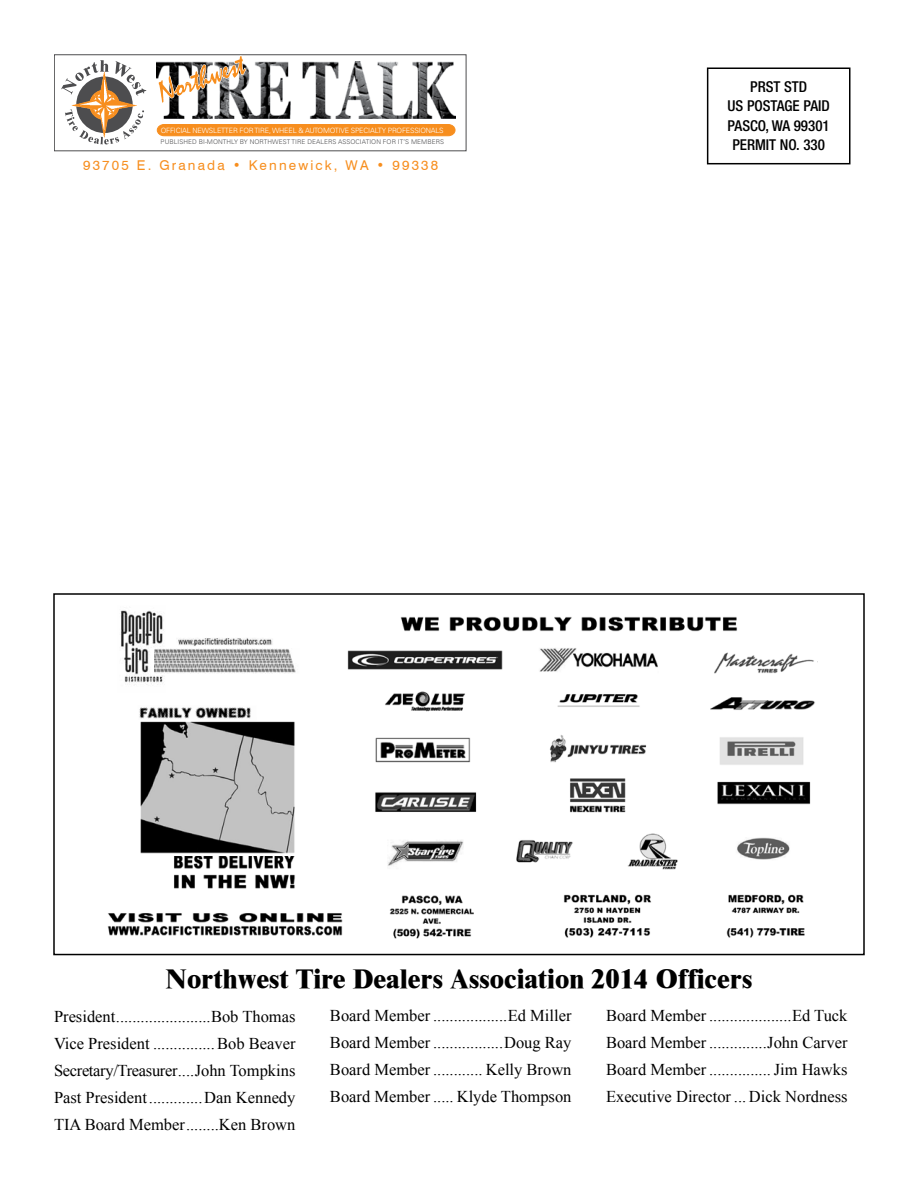
<style>
.page{position:relative;width:918px;height:1188px;background:#fff}
.page>*{position:absolute;margin:0;border:0;box-sizing:border-box;transform-origin:0 0}
.t1{font:800 27px "Times New Roman";color:#000}
.t2{font:16.5px/27px "Times New Roman";color:#000;text-align:justify}
.t3{font:500 condensed 15px/19.5px "Helvetica Neue";color:#000;text-align:center}
.t4{font:13.5px "Swiss 721 BT";letter-spacing:.16em;color:#f78e1e}
.t5{font:300 13.5px "Univers";letter-spacing:.15em;color:#f78e1e}
.t6{font:300 7.2px "Univers";letter-spacing:-.025em;color:#fff}
.t7{font:300 6.45px "Univers";letter-spacing:.01em;color:#4d4d4f}
</style>
<div class="page">
<img style="left:157px;top:62px;width:299px;height:57px">
<div style="left:54px;top:54px;width:412px;height:97px;border:1px solid #4d4d4f"></div>
<svg style="left:157px;top:124px;width:299px;height:13px;background:#f7962e"></svg>
<svg style="left:158px;top:55px;width:88px;height:49px"></svg>
<svg style="left:61px;top:60px;width:85px;height:84px"></svg>
<div style="left:707px;top:68px;width:143px;height:96px;border:2px solid #000"></div>
<img style="left:726px;top:894px;width:79px;height:44px">
<img style="left:174px;top:856px;width:121px;height:33px">
<img style="left:140px;top:721px;width:155px;height:133px">
<img style="left:737px;top:837px;width:53px;height:23px">
<img style="left:627px;top:833px;width:51px;height:37px">
<img style="left:516px;top:840px;width:57px;height:23px">
<img style="left:387px;top:840px;width:77px;height:26px">
<img style="left:717px;top:781px;width:94px;height:24px">
<img style="left:720px;top:737px;width:84px;height:28px">
<img style="left:375px;top:792px;width:102px;height:20px">
<img style="left:570px;top:778px;width:56px;height:35px">
<img style="left:710px;top:697px;width:105px;height:13px">
<img style="left:375px;top:737px;width:96px;height:26px">
<img style="left:550px;top:735px;width:97px;height:28px">
<img style="left:347px;top:650px;width:156px;height:20px">
<img style="left:714px;top:652px;width:104px;height:22px">
<img style="left:385px;top:691px;width:80px;height:21px">
<img style="left:557px;top:694px;width:83px;height:13px">
<img style="left:539px;top:648px;width:119px;height:24px">
<img style="left:400px;top:616px;width:338px;height:16px">
<img style="left:178px;top:638px;width:95px;height:8px">
<img style="left:165px;top:649px;width:131px;height:25px">
<img style="left:120px;top:610px;width:45px;height:75px">
<img style="left:139px;top:707px;width:112px;height:12px">
<img style="left:107px;top:913px;width:236px;height:23px">
<img style="left:389px;top:895px;width:85px;height:44px">
<img style="left:564px;top:894px;width:87px;height:44px">
<p class="t6" style="left:161px;top:126px;width:284px">OFFICIAL NEWSLETTER FOR TIRE, WHEEL &amp; AUTOMOTIVE SPECIALTY PROFESSIONALS</p>
<p class="t7" style="left:161px;top:138px;width:285px">PUBLISHED BI-MONTHLY BY NORTHWEST TIRE DEALERS ASSOCIATION FOR IT’S MEMBERS</p>
<p class="t5" style="left:101px;top:154px;width:317px">P.O. Box 6779 • Kennewick, WA • 99336</p>
<p class="t4" style="left:83px;top:156px;width:357px">93705 E. Granada • Kennewick, WA • 99338</p>
<p class="t3" style="left:728px;top:76px;width:104px">PRST STD<br>US POSTAGE PAID<br>PASCO, WA 99301<br>PERMIT NO. 330</p>
<h1 class="t1" style="left:166px;top:963px;width:588px">Northwest Tire Dealers Association 2014 Officers</h1>
<p class="t2" style="left:54px;top:1003px;width:243px">President.......................Bob Thomas Vice President ...............Bob Beaver Secretary/Treasurer....John Tompkins Past President.............Dan Kennedy TIA Board Member........Ken Brown</p>
<p class="t2" style="left:330px;top:1002px;width:243px">Board Member ..................Ed Miller Board Member .................Doug Ray Board Member ............ Kelly Brown Board Member ..... Klyde Thompson</p>
<p class="t2" style="left:606px;top:1002px;width:243px">Board Member ....................Ed Tuck Board Member ..............John Carver Board Member ............... Jim Hawks Executive Director ... Dick Nordness</p>
</div>
